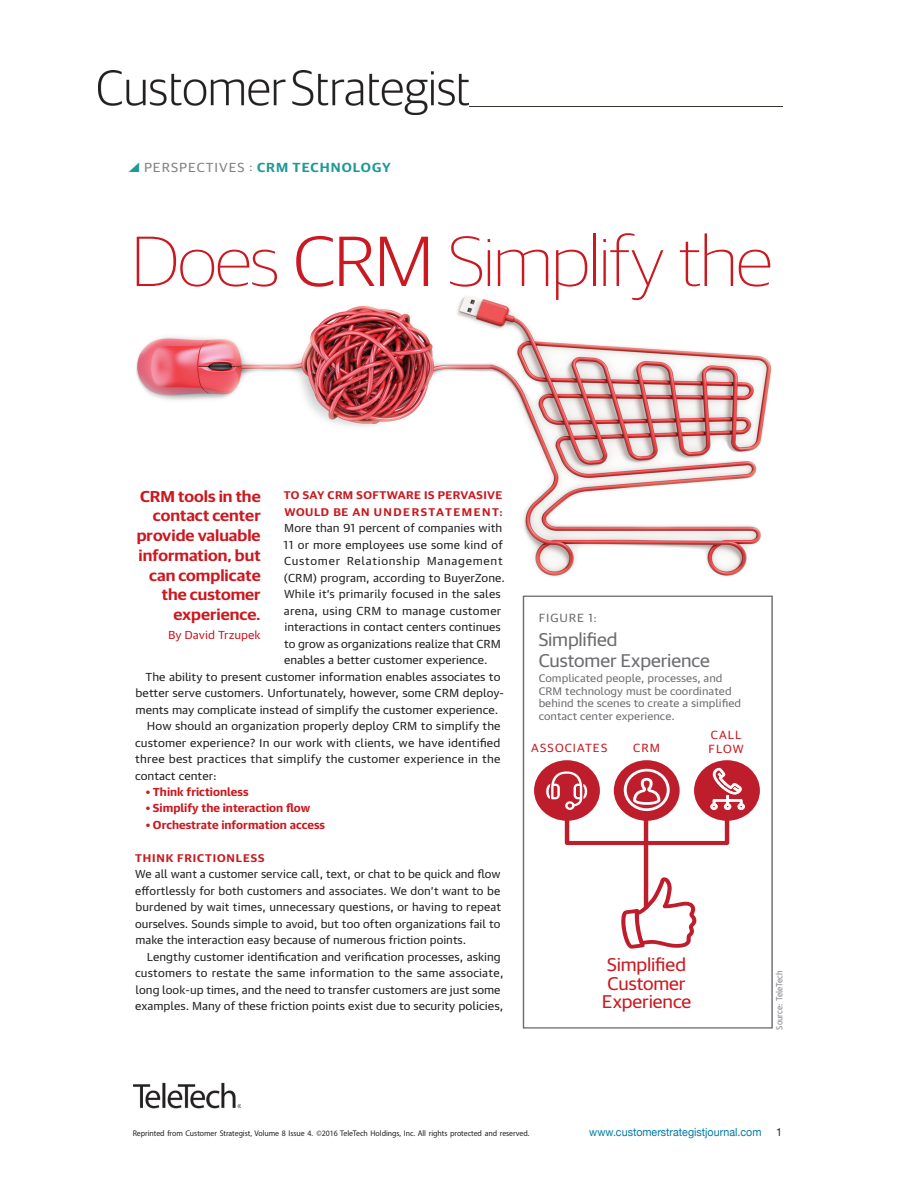
<style>
.page{position:relative;width:918px;height:1188px;background:#fff}
.page>*{position:absolute;margin:0;border:0;box-sizing:border-box;transform-origin:0 0}
.t1{font:100 71.25px "Guardian Sans";letter-spacing:-.02em;color:#ca1920;scale:1.08 1}
.t2{font:18.45px/21.1px "Guardian Sans";letter-spacing:-.005em;color:#6c6d70;scale:1.07 1}
.t3{font:18.45px/18.5px "Guardian Sans";letter-spacing:-.005em;color:#ca1920;text-align:center;scale:1.07 1}
.t4{font:600 15.9px/19.8px "Guardian Sans";color:#ca1920;text-align:right;scale:1.09 1}
.t5{font:13.2px "Guardian Sans";letter-spacing:.07em;color:#808285;scale:1.09 1}
.t6{font:11.85px/13.2px "Guardian Sans";letter-spacing:.085em;color:#ca1920;scale:1.07 1}
.t7{font:11.85px "Guardian Sans";letter-spacing:.07em;color:#6c6d70;scale:1.09 1}
.t8{font:11.25px/16.5px "Guardian Text Sans";color:#231f20;scale:1.07 1}
.t9{font:11.25px "Guardian Text Sans";color:#231f20;scale:1.08 1}
.t10{font:11.25px/16.5px "Guardian Text Sans";color:#231f20;text-align:justify;scale:1.05 1}
.t11{font:700 11.25px "Guardian Text Sans";color:#ca1920;scale:1.09 1}
.t12{font:600 11.25px/16.5px "Guardian Sans";letter-spacing:.035em;color:#ca1920;scale:1.09 1}
.t13{font:11.25px "Helvetica Neue";color:#007aa9;scale:.95 1}
.t14{font:11.25px "Guardian Text Sans";letter-spacing:.055em;color:#231f20;scale:1.07 1}
.t15{font:11.25px "Guardian Text Sans";letter-spacing:.02em;color:#231f20;scale:1.07 1}
.t16{font:600 11.25px "Guardian Sans";letter-spacing:.07em;color:#ca1920;scale:1.09 1}
.t17{font:11.25px "Guardian Text Sans";color:#ca1920;scale:1.08 1}
.t18{font:11.25px "Helvetica Neue";color:#231f20;scale:.95 1}
.t19{font:10.5px/12.5px "Guardian Text Sans";color:#6c6d70;scale:1.09 1}
.t20{font:8.55px "Guardian Text Sans";color:#808285;scale:.92 1}
.t21{font:8.25px "Myriad Pro";letter-spacing:-.005em;color:#231f20;scale:.95 1}
.s1{font-weight:600;color:#1e9999}
.s2{font-weight:300}
</style>
<div class="page">
<img style="left:133px;top:1082px;width:107px;height:27px">
<hr style="left:443px;top:106px;width:340px;height:1px;background:#3b3532">
<img style="left:99px;top:70px;width:369px;height:45px">
<img style="left:136px;top:295px;width:636px;height:281px">
<div style="left:523px;top:596px;width:250px;height:433px;border:1px solid #6c6d70"></div>
<div style="left:614px;top:760px;width:66px;height:61px;background:#be1d2c;border-radius:50%"></div>
<div style="left:534px;top:760px;width:66px;height:61px;background:#be1d2c;border-radius:50%"></div>
<div style="left:694px;top:760px;width:66px;height:61px;background:#be1d2c;border-radius:50%"></div>
<svg style="left:546px;top:768px;width:199px;height:181px"></svg>
<p class="t5" style="left:144px;top:158px;width:228px">PERSPECTIVES : <span class="s1">CRM TECHNOLOGY</span></p>
<h1 class="t1" style="left:131px;top:213px;width:595px">Does <span class="s2">CRM</span> Simplify the</h1>
<h3 class="t4" style="left:137px;top:485px;width:115px">CRM tools in the contact center provide valuable information, but can complicate the customer experience.</h3>
<p class="t17" style="left:168px;top:626px;width:87px">By David Trzupek</p>
<p class="t12" style="left:284px;top:486px;width:202px">TO SAY CRM SOFTWARE IS PERVASIVE<br>WOULD BE AN UNDERSTATEMENT:</p>
<p class="t8" style="left:284px;top:519px;width:205px">More than 91 percent of companies with</p>
<p class="t8" style="left:284px;top:535px;width:206px">11 or more employees use some kind of</p>
<p class="t14" style="left:284px;top:552px;width:206px">Customer Relationship Management</p>
<p class="t8" style="left:284px;top:568px;width:208px">(CRM) program, according to BuyerZone.</p>
<p class="t8" style="left:284px;top:585px;width:204px">While it’s primarily focused in the sales</p>
<p class="t15" style="left:284px;top:602px;width:205px">arena, using CRM to manage customer</p>
<p class="t8" style="left:284px;top:618px;width:204px">interactions in contact centers continues</p>
<p class="t8" style="left:284px;top:634px;width:204px">to grow as organizations realize that CRM</p>
<p class="t8" style="left:284px;top:651px;width:192px">enables a better customer experience.</p>
<p class="t9" style="left:146px;top:667px;width:330px">The ability to present customer information enables associates to</p>
<p class="t9" style="left:136px;top:684px;width:343px">better serve customers. Unfortunately, however, some CRM deploy-</p>
<p class="t9" style="left:135px;top:700px;width:338px">ments may complicate instead of simplify the customer experience.</p>
<p class="t9" style="left:147px;top:717px;width:329px">How should an organization properly deploy CRM to simplify the</p>
<p class="t9" style="left:135px;top:733px;width:340px">customer experience? In our work with clients, we have identified</p>
<p class="t9" style="left:135px;top:750px;width:340px">three best practices that simplify the customer experience in the</p>
<p class="t9" style="left:135px;top:766px;width:77px">contact center:</p>
<p class="t11" style="left:146px;top:783px;width:96px">• Think frictionless</p>
<p class="t11" style="left:146px;top:799px;width:153px">• Simplify the interaction flow</p>
<p class="t11" style="left:146px;top:816px;width:166px">• Orchestrate information access</p>
<p class="t16" style="left:135px;top:850px;width:120px">THINK FRICTIONLESS</p>
<p class="t10" style="left:135px;top:865px;width:350px">We all want a customer service call, text, or chat to be quick and flow effortlessly for both customers and associates. We don’t want to be burdened by wait times, unnecessary questions, or having to repeat ourselves. Sounds simple to avoid, but too often organizations fail to make the interaction easy because of numerous friction points.</p>
<p class="t8" style="left:135px;top:947px;width:346px;text-indent:12px">Lengthy customer identification and verification processes, asking customers to restate the same information to the same associate, long look-up times, and the need to transfer customers are just some examples. Many of these friction points exist due to security policies,</p>
<p class="t7" style="left:539px;top:610px;width:55px">FIGURE 1:</p>
<h2 class="t2" style="left:539px;top:627px;width:161px">Simplified<br>Customer Experience</h2>
<p class="t19" style="left:539px;top:671px;width:187px">Complicated people, processes, and CRM technology must be coordinated behind the scenes to create a simplified contact center experience.</p>
<p class="t6" style="left:531px;top:741px;width:73px">ASSOCIATES</p>
<p class="t6" style="left:633px;top:741px;width:26px">CRM</p>
<p class="t6" style="left:709px;top:728px;width:34px">CALL<br>FLOW</p>
<h2 class="t3" style="left:602px;top:954px;width:85px">Simplified<br>Customer<br>Experience</h2>
<p class="t20" style="left:773px;top:1030px;width:66px;rotate:-90deg">Source: TeleTech</p>
<p class="t21" style="left:133px;top:1128px;width:419px">Reprinted from Customer Strategist, Volume 8 Issue 4. ©2016 TeleTech Holdings, Inc. All rights protected and reserved.</p>
<p class="t13" style="left:589px;top:1124px;width:183px">www.customerstrategistjournal.com</p>
<p class="t18" style="left:776px;top:1124px;width:8px">1</p>
</div>
